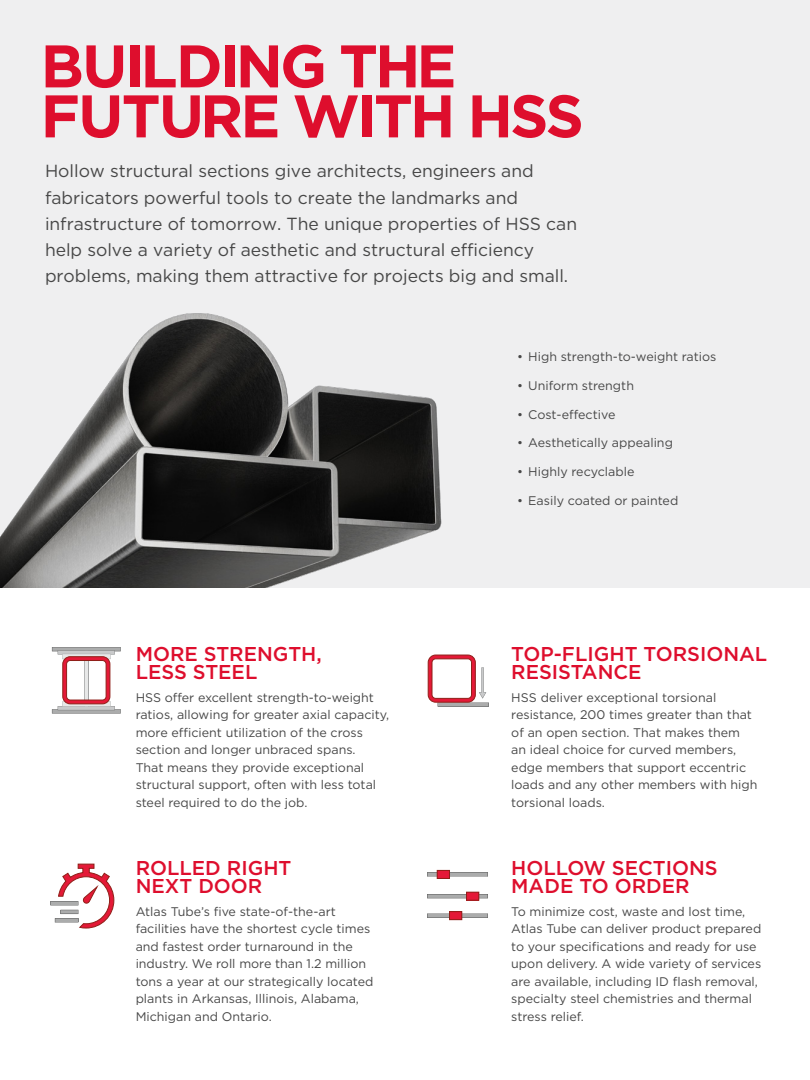
<style>
.page{position:relative;width:810px;height:1080px;background:#fff}
.page>*{position:absolute;margin:0;border:0;box-sizing:border-box;transform-origin:0 0}
.t1{font:700 60px/50px "Gotham";letter-spacing:-.05em;color:#de0e2d}
.t2{font:500 20px/17.5px "Gotham";color:#de0e2d}
.t3{font:17.5px/26.2px "Gotham";color:#474747}
.t4{font:12.5px/17.5px "Gotham";color:#474747}
</style>
<div class="page">
<svg style="left:52px;top:647px;width:69px;height:66px"></svg>
<svg style="left:50px;top:864px;width:64px;height:64px"></svg>
<div style="left:0;top:0;width:810px;height:587px;background:#efeff0"></div>
<img style="left:0;top:313px;width:442px;height:274px">
<svg style="left:428px;top:655px;width:61px;height:52px"></svg>
<svg style="left:427px;top:872px;width:61px;height:5px"></svg>
<div style="left:437px;top:870px;width:13px;height:8px;background:#e41937"></div>
<div style="left:437px;top:870px;width:13px;height:9px;border:1px solid #901f18"></div>
<svg style="left:427px;top:894px;width:61px;height:4px"></svg>
<svg style="left:427px;top:914px;width:61px;height:4px"></svg>
<div style="left:467px;top:892px;width:12px;height:8px;background:#e41937"></div>
<div style="left:466px;top:892px;width:13px;height:8px;border:1px solid #901f18"></div>
<div style="left:450px;top:912px;width:12px;height:8px;background:#e41937"></div>
<div style="left:449px;top:911px;width:13px;height:9px;border:1px solid #901f18"></div>
<h1 class="t1" style="left:41px;top:41px;width:545px">BUILDING THE<br>FUTURE WITH HSS</h1>
<p class="t3" style="left:45px;top:158px;width:534px">Hollow structural sections give architects, engineers and fabricators powerful tools to create the landmarks and infrastructure of tomorrow. The unique properties of HSS can help solve a variety of aesthetic and structural efficiency problems, making them attractive for projects big and small.</p>
<h2 class="t2" style="left:136px;top:645px;width:188px">MORE STRENGTH,<br>LESS STEEL</h2>
<p class="t4" style="left:136px;top:689px;width:255px">HSS offer excellent strength-to-weight ratios, allowing for greater axial capacity, more efficient utilization of the cross section and longer unbraced spans.<br>That means they provide exceptional structural support, often with less total steel required to do the job.</p>
<h2 class="t2" style="left:136px;top:859px;width:157px">ROLLED RIGHT<br>NEXT DOOR</h2>
<p class="t4" style="left:136px;top:902px;width:239px">Atlas Tube’s five state-of-the-art facilities have the shortest cycle times and fastest order turnaround in the industry. We roll more than 1.2 million tons a year at our strategically located plants in Arkansas, Illinois, Alabama, Michigan and Ontario.</p>
<p class="t4" style="left:517px;top:348px;width:201px">• High strength-to-weight ratios</p>
<p class="t4" style="left:517px;top:376px;width:119px">• Uniform strength</p>
<p class="t4" style="left:517px;top:405px;width:100px">• Cost-effective</p>
<p class="t4" style="left:517px;top:434px;width:157px">• Aesthetically appealing</p>
<p class="t4" style="left:517px;top:463px;width:119px">• Highly recyclable</p>
<p class="t4" style="left:517px;top:491px;width:163px">• Easily coated or painted</p>
<h2 class="t2" style="left:511px;top:645px;width:258px">TOP-FLIGHT TORSIONAL<br>RESISTANCE</h2>
<p class="t4" style="left:511px;top:689px;width:248px">HSS deliver exceptional torsional resistance, 200 times greater than that of an open section. That makes them an ideal choice for curved members, edge members that support eccentric loads and any other members with high torsional loads.</p>
<h2 class="t2" style="left:511px;top:859px;width:208px">HOLLOW SECTIONS<br>MADE TO ORDER</h2>
<p class="t4" style="left:511px;top:902px;width:252px">To minimize cost, waste and lost time, Atlas Tube can deliver product prepared to your specifications and ready for use upon delivery. A wide variety of services are available, including ID flash removal, specialty steel chemistries and thermal stress relief.</p>
</div>
